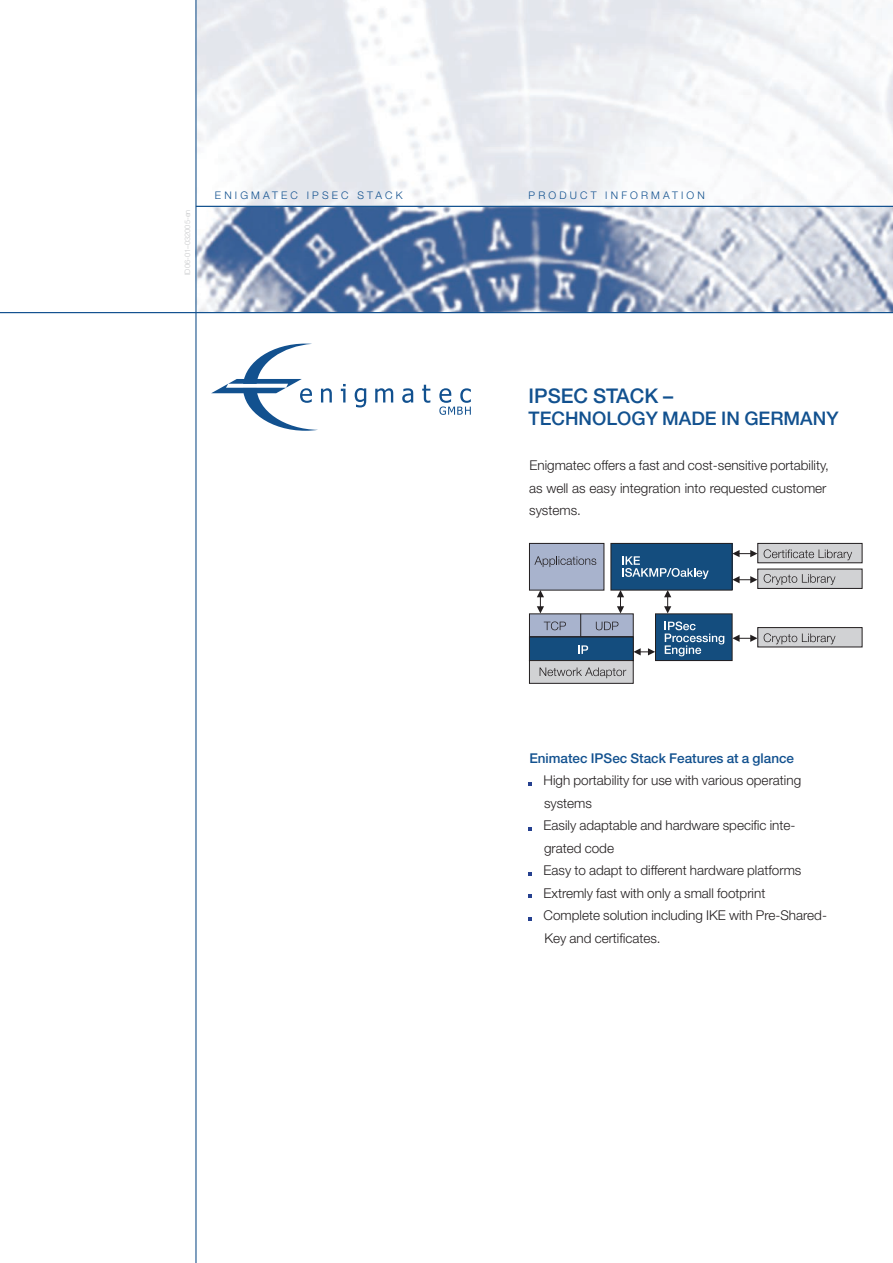
<style>
.page{position:relative;width:893px;height:1263px;background:#fff}
.page>*{position:absolute;margin:0;border:0;box-sizing:border-box;transform-origin:0 0}
.t1{font:500 20.25px "Helvetica Neue";color:#12518f}
.t2{font:500 18.75px "Helvetica Neue";color:#12518f}
.t3{font:300 13.5px/22.5px "Helvetica Neue";color:#231f20}
.t4{font:500 13.5px "Helvetica Neue";color:#12518f}
.t5{font:300 10.5px "Helvetica Neue";letter-spacing:.3em;color:#12518f}
.t6{font:300 7.5px "Helvetica Neue";color:#c7c8ca}
</style>
<div class="page">
<img style="left:197px;top:0;width:696px;height:312px">
<hr style="left:196px;top:0;width:1px;height:1263px;background:#12518f">
<hr style="left:0;top:312px;width:893px;height:1px;background:#12518f">
<hr style="left:196px;top:206px;width:697px;height:1px;background:#12518f">
<svg style="left:211px;top:344px;width:121px;height:87px"></svg>
<svg style="left:355px;top:388px;width:11px;height:19px"></svg>
<svg style="left:375px;top:388px;width:18px;height:14px"></svg>
<svg style="left:402px;top:388px;width:11px;height:15px"></svg>
<svg style="left:422px;top:385px;width:8px;height:18px"></svg>
<svg style="left:341px;top:384px;width:5px;height:18px"></svg>
<svg style="left:439px;top:388px;width:32px;height:27px"></svg>
<div style="left:529px;top:543px;width:75px;height:47px;background:#a8b3cd"></div>
<div style="left:529px;top:543px;width:75px;height:47px;border:1px solid #231f20"></div>
<div style="left:611px;top:543px;width:121px;height:47px;background:#144d7e"></div>
<div style="left:611px;top:543px;width:121px;height:47px;border:1px solid #231f20"></div>
<div style="left:758px;top:543px;width:104px;height:20px;background:#d1d2d4"></div>
<div style="left:758px;top:543px;width:104px;height:20px;border:1px solid #231f20"></div>
<div style="left:758px;top:569px;width:104px;height:19px;background:#d1d2d4"></div>
<div style="left:758px;top:569px;width:104px;height:20px;border:1px solid #231f20"></div>
<svg style="left:764px;top:574px;width:71px;height:11px"></svg>
<svg style="left:764px;top:549px;width:88px;height:11px"></svg>
<svg style="left:622px;top:556px;width:87px;height:23px"></svg>
<svg style="left:534px;top:556px;width:62px;height:11px"></svg>
<svg style="left:732px;top:550px;width:25px;height:7px"></svg>
<svg style="left:732px;top:576px;width:25px;height:7px"></svg>
<div style="left:529px;top:614px;width:104px;height:46px;background:#a8b3cd"></div>
<div style="left:529px;top:637px;width:104px;height:23px;background:#144d7e"></div>
<div style="left:529px;top:636px;width:104px;height:25px;border:1px solid #231f20"></div>
<div style="left:655px;top:614px;width:77px;height:46px;background:#144d7e"></div>
<div style="left:655px;top:614px;width:77px;height:47px;border:1px solid #231f20"></div>
<svg style="left:544px;top:621px;width:22px;height:9px"></svg>
<svg style="left:596px;top:622px;width:22px;height:8px"></svg>
<svg style="left:578px;top:645px;width:10px;height:9px"></svg>
<svg style="left:580px;top:614px;width:1px;height:22px"></svg>
<svg style="left:665px;top:621px;width:59px;height:35px"></svg>
<div style="left:529px;top:660px;width:104px;height:23px;background:#d1d2d4"></div>
<div style="left:529px;top:660px;width:104px;height:23px;border:1px solid #231f20"></div>
<svg style="left:540px;top:667px;width:86px;height:11px"></svg>
<svg style="left:633px;top:648px;width:22px;height:7px"></svg>
<svg style="left:664px;top:590px;width:7px;height:23px"></svg>
<hr style="left:529px;top:636px;width:104px;height:1px;background:#231f20">
<svg style="left:617px;top:590px;width:7px;height:23px"></svg>
<svg style="left:537px;top:590px;width:7px;height:23px"></svg>
<svg style="left:732px;top:635px;width:25px;height:7px"></svg>
<div style="left:758px;top:628px;width:104px;height:19px;background:#d1d2d4"></div>
<div style="left:758px;top:627px;width:104px;height:20px;border:1px solid #231f20"></div>
<svg style="left:764px;top:633px;width:71px;height:11px"></svg>
<p class="t6" style="left:183px;top:275px;width:67px;rotate:-90deg">ID06-01–032005-en</p>
<p class="t5" style="left:215px;top:188px;width:189px">ENIGMATEC IPSEC STACK</p>
<p class="t5" style="left:529px;top:188px;width:178px">PRODUCT INFORMATION</p>
<h1 class="t1" style="left:529px;top:383px;width:146px">IPSEC STACK –</h1>
<h2 class="t2" style="left:529px;top:407px;width:311px">TECHNOLOGY MADE IN GERMANY</h2>
<p class="t3" style="left:529px;top:454px;width:301px">Enigmatec offers a fast and cost-sensitive portability, as well as easy integration into requested customer systems.</p>
<p class="t4" style="left:529px;top:750px;width:266px">Enimatec IPSec Stack Features at a glance</p>
<p class="t3" style="left:543px;top:769px;width:285px">High portability for use with various operating systems<br>Easily adaptable and hardware specific inte&shy;grated code<br>Easy to adapt to different hardware platforms Extremly fast with only a small footprint<br>Complete solution including IKE with Pre-Shared-Key and certificates.</p>
</div>
